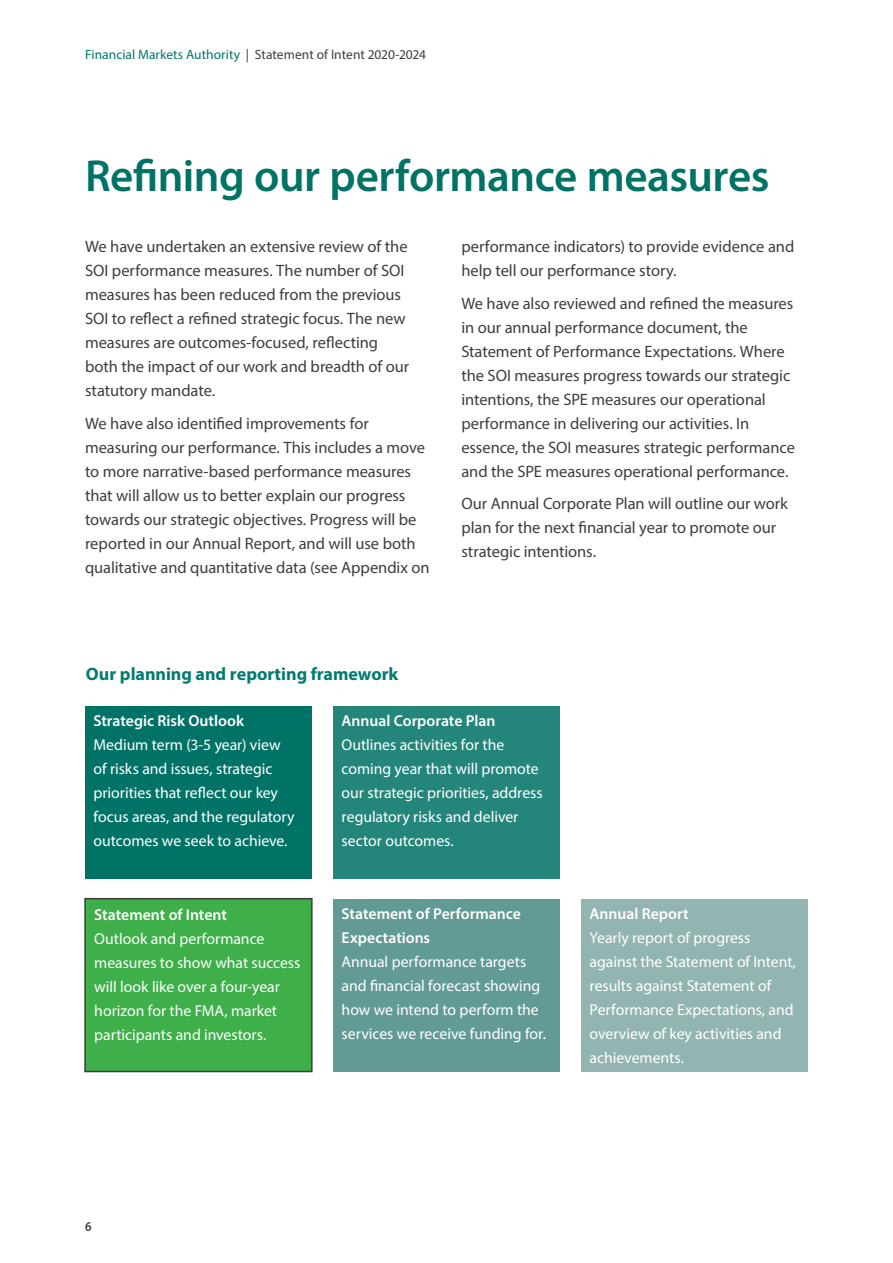
<style>
.page{position:relative;width:893px;height:1263px;background:#fff}
.page>*{position:absolute;margin:0;border:0;box-sizing:border-box;transform-origin:0 0}
.t1{font:600 45px "Myriad Pro";letter-spacing:-.01em;color:#007366}
.Body_Header_Green{font:700 18px "Myriad Pro";color:#047b70}
.Body_Header_Green-2{font:16.5px/24px "Myriad Pro";letter-spacing:-.005em;color:#3e3e3f}
.Body{font:15.75px/24px "Myriad Pro";letter-spacing:-.005em;color:#fff}
.t2{font:13.5px "Myriad Pro";color:#3e3e3f}
.t3{font:600 13.5px "Myriad Pro";color:#3e3e3f;scale:.9 1}
.s1{color:#00776b}
.s2{font-weight:600}
</style>
<div class="page">
<div style="left:85px;top:706px;width:227px;height:173px;background:#007366"></div>
<div style="left:85px;top:899px;width:227px;height:172px;background:#3eaf49"></div>
<div style="left:84px;top:898px;width:229px;height:174px;border:2px solid #3e3e3f"></div>
<div style="left:333px;top:706px;width:227px;height:173px;background:#24857b"></div>
<div style="left:333px;top:899px;width:227px;height:172px;background:#629b95"></div>
<div style="left:581px;top:899px;width:227px;height:172px;background:#92b5b1"></div>
<p class="t2" style="left:85px;top:46px;width:343px"><span class="s1">Financial Markets Authority</span> | Statement of Intent 2020-2024</p>
<p class="t1" style="left:85px;top:148px;width:686px">Refining our performance measures</p>
<p class="Body_Header_Green-2" style="left:85px;top:234px;width:326px">We have undertaken an extensive review of the SOI performance measures. The number of SOI measures has been reduced from the previous SOI to reflect a refined strategic focus. The new measures are outcomes-focused, reflecting both the impact of our work and breadth of our statutory mandate.</p>
<p class="Body_Header_Green-2" style="left:85px;top:411px;width:346px">We have also identified improvements for measuring our performance. This includes a move to more narrative-based performance measures that will allow us to better explain our progress towards our strategic objectives. Progress will be reported in our Annual Report, and will use both qualitative and quantitative data (see Appendix on</p>
<p class="Body_Header_Green-2" style="left:461px;top:234px;width:334px">performance indicators) to provide evidence and help tell our performance story.</p>
<p class="Body_Header_Green-2" style="left:461px;top:291px;width:335px">We have also reviewed and refined the measures in our annual performance document, the Statement of Performance Expectations. Where the SOI measures progress towards our strategic intentions, the SPE measures our operational performance in delivering our activities. In essence, the SOI measures strategic performance and the SPE measures operational performance.</p>
<p class="Body_Header_Green-2" style="left:461px;top:491px;width:328px">Our Annual Corporate Plan will outline our work plan for the next financial year to promote our strategic intentions.</p>
<p class="Body_Header_Green" style="left:86px;top:662px;width:314px">Our planning and reporting framework</p>
<p class="Body" style="left:94px;top:709px;width:203px"><span class="s2">Strategic Risk Outlook<br></span>Medium term (3-5 year) view of risks and issues, strategic priorities that reflect our key focus areas, and the regulatory outcomes we seek to achieve.</p>
<p class="Body" style="left:94px;top:902px;width:207px"><span class="s2">Statement of Intent<br></span>Outlook and performance measures to show what success will look like over a four-year horizon for the FMA, market participants and investors.</p>
<p class="Body" style="left:342px;top:709px;width:202px"><span class="s2">Annual Corporate Plan<br></span>Outlines activities for the coming year that will promote our strategic priorities, address regulatory risks and deliver sector outcomes.</p>
<p class="Body" style="left:342px;top:901px;width:206px"><span class="s2">Statement of Performance<br>Expectations<br></span>Annual performance targets and financial forecast showing how we intend to perform the services we receive funding for.</p>
<p class="Body" style="left:590px;top:901px;width:208px"><span class="s2">Annual Report<br></span>Yearly report of progress against the Statement of Intent, results against Statement of<br>Performance Expectations, and overview of key activities and achievements.</p>
<p class="t3" style="left:85px;top:1218px;width:9px">6</p>
</div>
